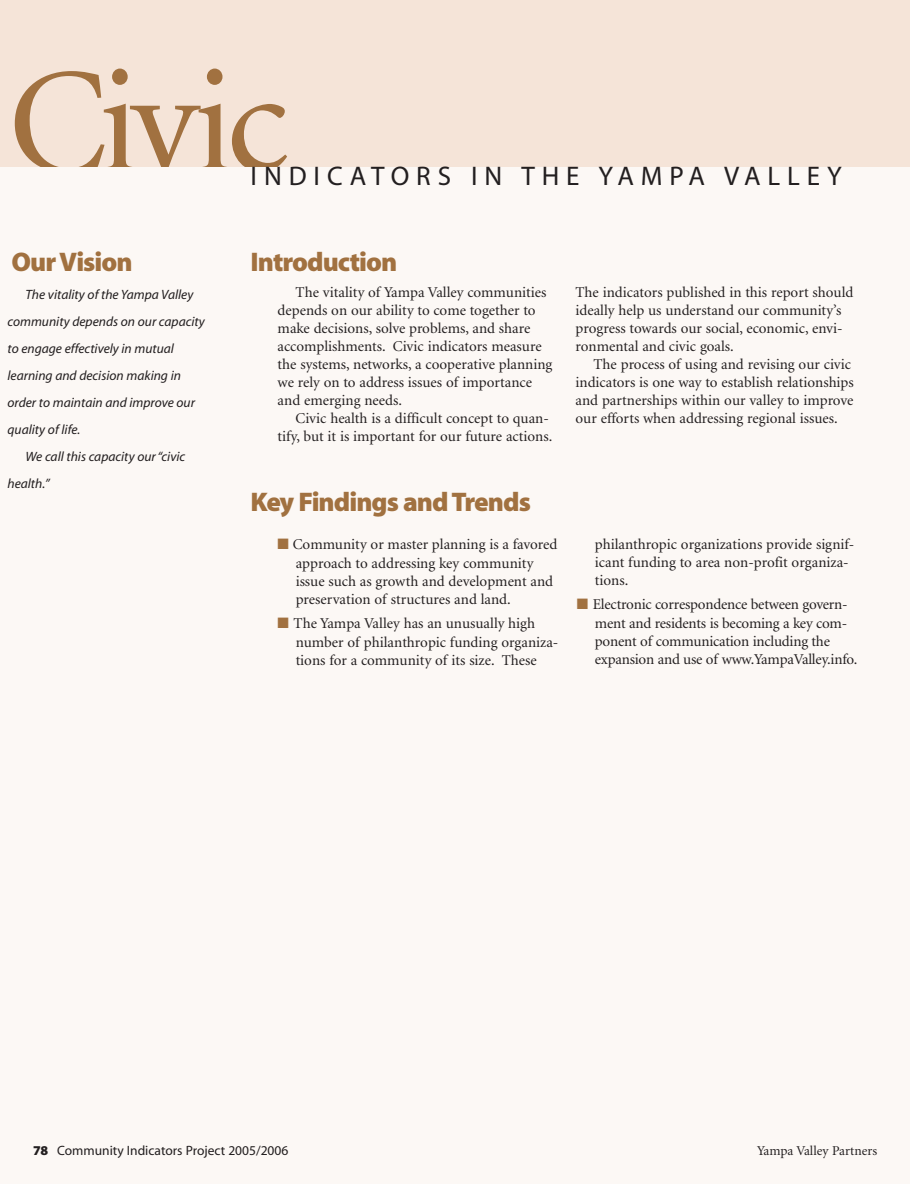
<style>
.page{position:relative;width:914px;height:1184px;background:#fff}
.page>*{position:absolute;margin:0;border:0;box-sizing:border-box;transform-origin:0 0}
.t1{font:150px "Minion";letter-spacing:-.055em;color:#a17140}
.t2{font:27px "Myriad MM 830 600";letter-spacing:-.035em;color:#a17140}
.t3{font:27px "Myriad MM 406 600";letter-spacing:.255em;color:#231f20}
.t4{font:15px/18px "Minion";color:#231f20}
.t5{font:13.5px/27px "Myriad MM It 406 600";color:#231f20}
.t6{font:13.5px "Myriad MM 406 600";color:#231f20}
.t7{font:13.5px "Minion";color:#231f20}
.s1{color:#a17140}
.s2{font-family:"Myriad MM 830 600"}
</style>
<div class="page">
<div style="left:0;top:0;width:910px;height:167px;background:#f5e4d8"></div>
<h1 class="t1" style="left:8px;top:64px;width:282px">Civic</h1>
<h2 class="t3" style="left:250px;top:165px;width:592px">INDICATORS IN THE YAMPA VALLEY</h2>
<h2 class="t2" style="left:11px;top:251px;width:123px">Our Vision</h2>
<h2 class="t2" style="left:250px;top:251px;width:148px">Introduction</h2>
<p class="t5" style="left:8px;top:281px;width:199px;text-indent:18px">The vitality of the Yampa Valley community depends on our capacity to engage effectively in mutual learning and decision making in order to maintain and improve our quality of life.</p>
<p class="t5" style="left:7px;top:443px;width:179px;text-indent:18px">We call this capacity our “civic health.”</p>
<p class="t4" style="left:277px;top:284px;width:276px;text-indent:18px">The vitality of Yampa Valley communities depends on our ability to come together to make decisions, solve problems, and share accomplishments. Civic indicators measure the systems, networks, a cooperative planning we rely on to address issues of importance and emerging needs.</p>
<p class="t4" style="left:277px;top:410px;width:276px;text-align:right">Civic health is a difficult concept to quan&shy;tify, but it is important for our future actions.</p>
<h2 class="t2" style="left:250px;top:492px;width:282px">Key Findings and Trends</h2>
<p class="t4" style="left:296px;top:536px;width:263px;text-indent:-18px"><span class="s1">■</span> Community or master planning is a favored approach to addressing key community issue such as growth and development and preservation of structures and land.</p>
<p class="t4" style="left:296px;top:615px;width:264px;line-height:18.5px;text-indent:-18px"><span class="s1">■</span> The Yampa Valley has an unusually high number of philanthropic funding organiza&shy;tions for a community of its size. These</p>
<p class="t4" style="left:575px;top:284px;width:279px">The indicators published in this report should ideally help us understand our community’s progress towards our social, economic, envi&shy;ronmental and civic goals.</p>
<p class="t4" style="left:575px;top:356px;width:280px;text-indent:18px">The process of using and revising our civic indicators is one way to establish relationships and partnerships within our valley to improve our efforts when addressing regional issues.</p>
<p class="t4" style="left:595px;top:536px;width:261px">philanthropic organizations provide signif&shy;icant funding to area non-profit organiza&shy;tions.</p>
<p class="t4" style="left:595px;top:596px;width:264px;text-indent:-18px"><span class="s1">■</span> Electronic correspondence between govern&shy;ment and residents is becoming a key com&shy;ponent of communication including the expansion and use of www.YampaValley.info.</p>
<p class="t6" style="left:33px;top:1145px;width:257px"><span class="s2">78</span> Community Indicators Project 2005/2006</p>
<p class="t7" style="left:757px;top:1145px;width:122px">Yampa Valley Partners</p>
</div>
